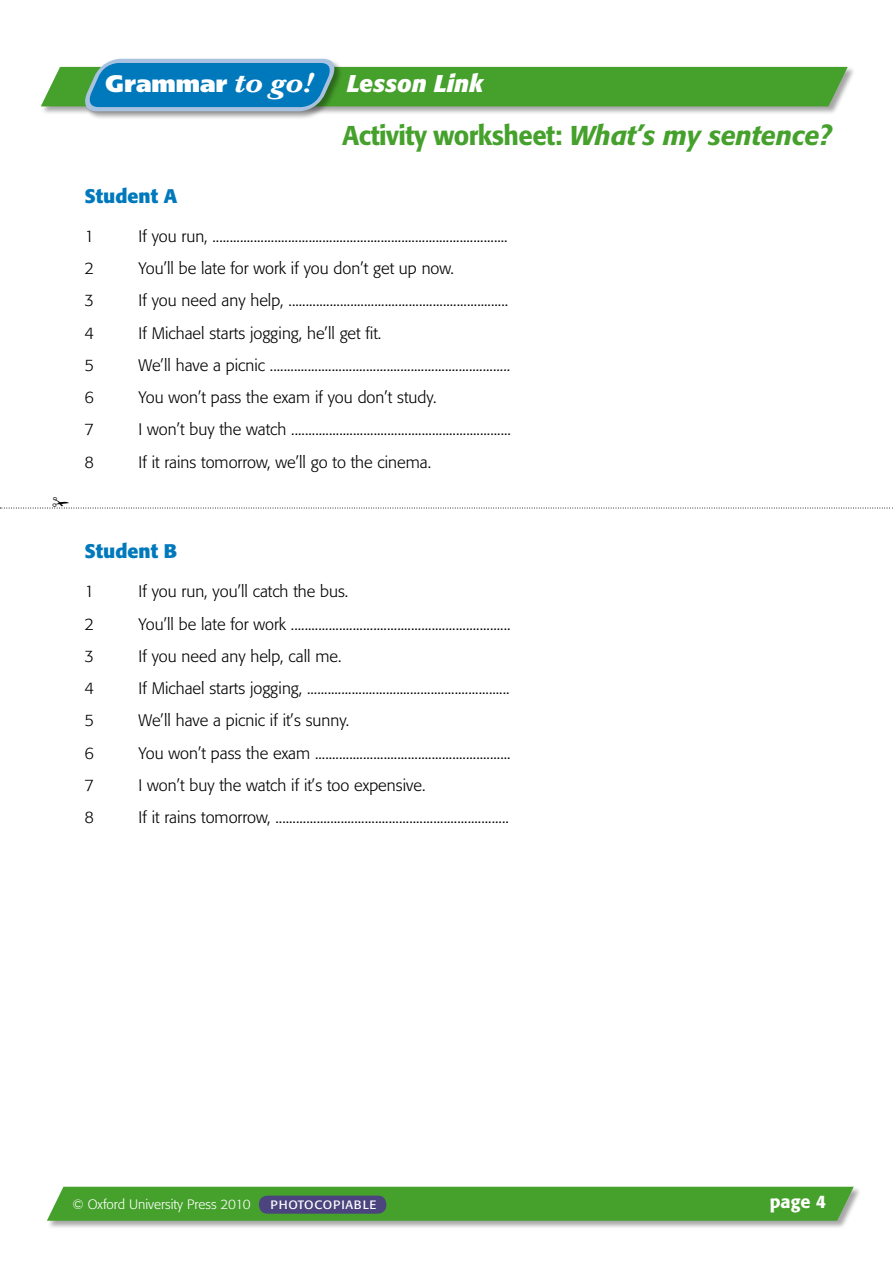
<style>
.page{position:relative;width:893px;height:1263px;background:#fff}
.page>*{position:absolute;margin:0;border:0;box-sizing:border-box;transform-origin:0 0}
.t1{font:500 27px "Formata";letter-spacing:-.02em;color:#45a12b;scale:.95 1}
.t2{font:italic 700 24px "Formata";color:#fff}
.t3{font:900 23.85px "Frutiger";color:#fff}
.t4{font:700 19.5px "Formata";color:#0079bc}
.t5{font:500 18px "Formata";color:#fff}
.t6{font:300 16.5px "Formata";color:#000}
.t7{font:300 13.5px "Formata";color:#fff}
.t8{font:12px "Formata";letter-spacing:.06em;color:#fff;scale:1.05 1}
.s1{font-family:"Baskerville";font-weight:700;font-style:italic;font-size:29.55px}
.s2{font-style:italic}
</style>
<div class="page">
<div style="left:46px;top:1186px;width:815px;height:43px;background:#000;opacity:.35"></div>
<div style="left:47px;top:1187px;width:807px;height:34px;background:#45a12b"></div>
<div style="left:259px;top:1195px;width:127px;height:19px;background:#4c447e;border-radius:9px"></div>
<div style="left:85px;top:58px;width:258px;height:62px;background:#000;opacity:.35"></div>
<svg style="left:41px;top:58px;width:807px;height:55px;background:#5fa87f"></svg>
<svg style="left:0;top:507px;width:893px;height:2px"></svg>
<h3 class="t3" style="left:106px;top:69px;width:209px">Grammar <span class="s1">to go!</span></h3>
<h2 class="t2" style="left:347px;top:69px;width:139px">Lesson Link</h2>
<h1 class="t1" style="left:342px;top:119px;width:516px">Activity worksheet: <span class="s2">What’s my sentence?</span></h1>
<p class="t4" style="left:85px;top:184px;width:94px">Student A</p>
<p class="t6" style="left:85px;top:226px;width:11px">1</p>
<p class="t6" style="left:139px;top:226px;width:371px">If you run, ......................................................................................</p>
<p class="t6" style="left:85px;top:259px;width:11px">2</p>
<p class="t6" style="left:139px;top:259px;width:317px">You’ll be late for work if you don’t get up now.</p>
<p class="t6" style="left:85px;top:291px;width:11px">3</p>
<p class="t6" style="left:139px;top:291px;width:371px">If you need any help, ................................................................</p>
<p class="t6" style="left:85px;top:323px;width:11px">4</p>
<p class="t6" style="left:139px;top:323px;width:244px">If Michael starts jogging, he’ll get fit.</p>
<p class="t6" style="left:85px;top:355px;width:11px">5</p>
<p class="t6" style="left:139px;top:355px;width:373px">We’ll have a picnic ......................................................................</p>
<p class="t6" style="left:85px;top:388px;width:11px">6</p>
<p class="t6" style="left:139px;top:388px;width:299px">You won’t pass the exam if you don’t study.</p>
<p class="t6" style="left:85px;top:420px;width:11px">7</p>
<p class="t6" style="left:139px;top:420px;width:374px">I won’t buy the watch ................................................................</p>
<p class="t6" style="left:85px;top:452px;width:11px">8</p>
<p class="t6" style="left:139px;top:452px;width:294px">If it rains tomorrow, we’ll go to the cinema.</p>
<p class="t4" style="left:85px;top:539px;width:94px">Student B</p>
<p class="t6" style="left:85px;top:582px;width:11px">1</p>
<p class="t6" style="left:139px;top:582px;width:211px">If you run, you’ll catch the bus.</p>
<p class="t6" style="left:85px;top:614px;width:11px">2</p>
<p class="t6" style="left:139px;top:614px;width:373px">You’ll be late for work ................................................................</p>
<p class="t6" style="left:85px;top:646px;width:11px">3</p>
<p class="t6" style="left:139px;top:646px;width:204px">If you need any help, call me.</p>
<p class="t6" style="left:85px;top:679px;width:11px">4</p>
<p class="t6" style="left:139px;top:679px;width:372px">If Michael starts jogging, ...........................................................</p>
<p class="t6" style="left:85px;top:711px;width:11px">5</p>
<p class="t6" style="left:139px;top:711px;width:212px">We’ll have a picnic if it’s sunny.</p>
<p class="t6" style="left:85px;top:743px;width:11px">6</p>
<p class="t6" style="left:139px;top:743px;width:374px">You won’t pass the exam .........................................................</p>
<p class="t6" style="left:85px;top:775px;width:11px">7</p>
<p class="t6" style="left:139px;top:775px;width:288px">I won’t buy the watch if it’s too expensive.</p>
<p class="t6" style="left:85px;top:808px;width:11px">8</p>
<p class="t6" style="left:139px;top:808px;width:372px">If it rains tomorrow, ....................................................................</p>
<p class="t7" style="left:73px;top:1196px;width:180px">© Oxford University Press 2010</p>
<p class="t8" style="left:270px;top:1198px;width:102px">PHOTOCOPIABLE</p>
<p class="t5" style="left:770px;top:1190px;width:58px">page 4</p>
</div>
